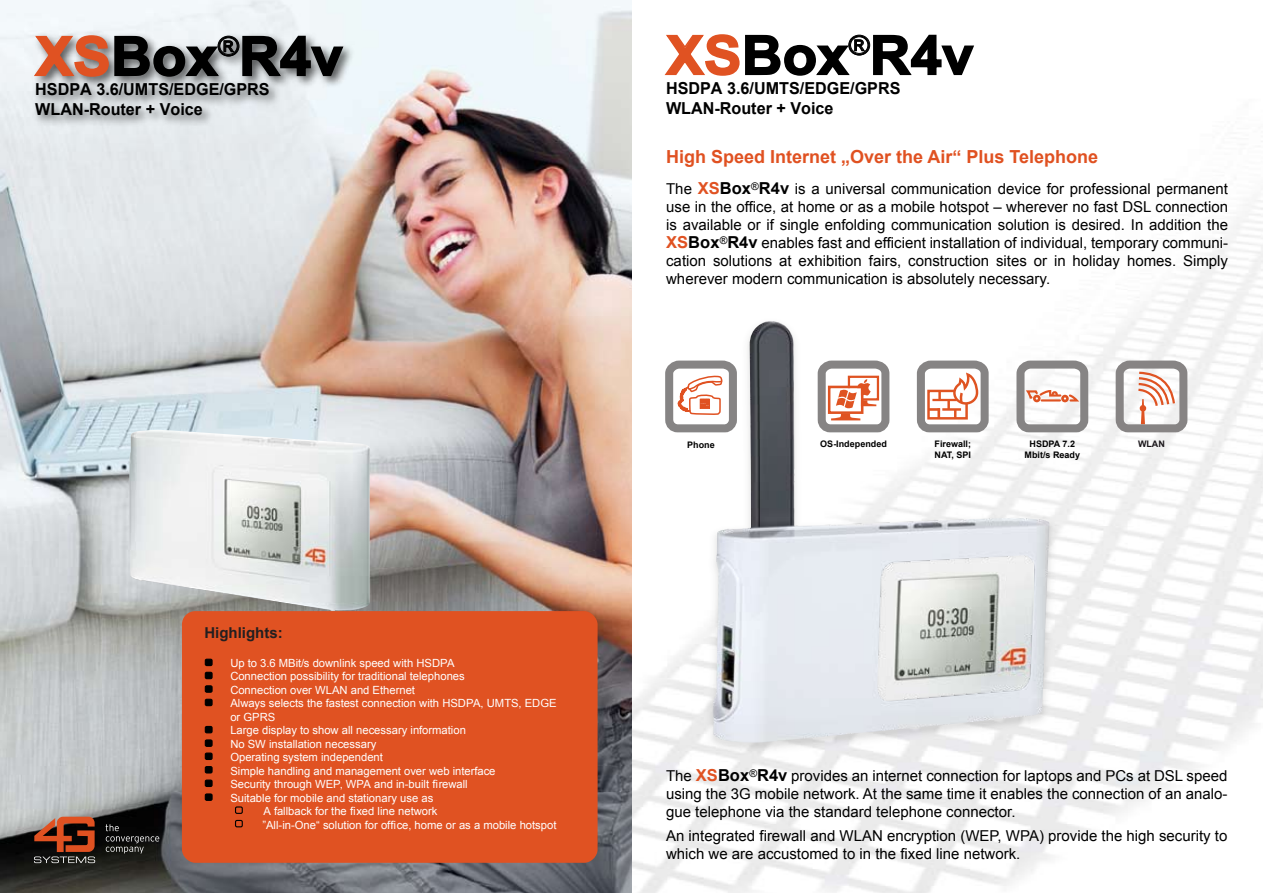
<style>
.page{position:relative;width:1263px;height:893px;background:#fff}
.page>*{position:absolute;margin:0;border:0;box-sizing:border-box;transform-origin:0 0}
.t1{font:700 54px "Arial";color:#000;scale:1.05 1}
.t2{font:700 18px "Arial";color:#e05121}
.t3{font:700 16.5px/19.8px "Arial";color:#000}
.t4{font:15px/18px "Arial";color:#000;text-align:justify}
.t5{font:700 15px "Arial";color:#231f20}
.t6{font:11.25px "Arial";color:#fff}
.t7{font:700 9px/10.8px "Arial";color:#000;text-align:center}
.t8{font:700 9px "Arial";color:#1b171b}
.s1{color:#e05222}
.s2{font-weight:700;font-size:16.5px;color:#e05222}
.s3{font-weight:700;font-size:16.5px}
</style>
<div class="page">
<img style="left:707px;top:320px;width:348px;height:432px">
<img style="left:712px;top:321px;width:338px;height:422px">
<img style="left:878px;top:556px;width:156px;height:144px">
<svg style="left:1013px;top:356px;width:80px;height:80px"></svg>
<svg style="left:913px;top:356px;width:80px;height:80px"></svg>
<svg style="left:814px;top:356px;width:80px;height:80px"></svg>
<svg style="left:1112px;top:356px;width:80px;height:80px"></svg>
<svg style="left:665px;top:356px;width:76px;height:80px"></svg>
<img style="left:0;top:0;width:632px;height:893px">
<svg style="left:106px;top:824px;width:53px;height:29px;background:#262625"></svg>
<svg style="left:34px;top:817px;width:61px;height:46px;background:#733d29"></svg>
<img style="left:129px;top:429px;width:241px;height:182px">
<svg style="left:664px;top:34px;width:310px;height:42px"></svg>
<div style="left:182px;top:611px;width:416px;height:252px;background:#e05222"></div>
<svg style="left:234px;top:806px;width:9px;height:22px"></svg>
<svg style="left:204px;top:793px;width:9px;height:8px"></svg>
<svg style="left:204px;top:658px;width:9px;height:49px"></svg>
<svg style="left:204px;top:725px;width:9px;height:62px"></svg>
<img style="left:27px;top:2px;width:336px;height:135px">
<svg style="left:32px;top:34px;width:313px;height:44px;background:#999696"></svg>
<h1 class="t1" style="left:35px;top:21px;width:294px"><span class="s1">XS</span>Box<sup>®</sup>R4v</h1>
<p class="t3" style="left:35px;top:80px;width:236px">HSDPA 3.6/UMTS/EDGE/GPRS<br>WLAN-Router + Voice</p>
<p class="t5" style="left:204px;top:623px;width:80px">Highlights:</p>
<p class="t6" style="left:230px;top:655px;width:226px">Up to 3.6 MBit/s downlink speed with HSDPA</p>
<p class="t6" style="left:230px;top:669px;width:236px">Connection possibility for traditional telephones</p>
<p class="t6" style="left:230px;top:682px;width:186px">Connection over WLAN and Ethernet</p>
<p class="t6" style="left:230px;top:696px;width:328px">Always selects the fastest connection with HSDPA, UMTS, EDGE</p>
<p class="t6" style="left:230px;top:709px;width:47px">or GPRS</p>
<p class="t6" style="left:230px;top:723px;width:237px">Large display to show all necessary information</p>
<p class="t6" style="left:230px;top:736px;width:147px">No SW installation necessary</p>
<p class="t6" style="left:230px;top:750px;width:154px">Operating system independent</p>
<p class="t6" style="left:230px;top:763px;width:267px">Simple handling and management over web interface</p>
<p class="t6" style="left:230px;top:777px;width:239px">Security through WEP, WPA and in-built firewall</p>
<p class="t6" style="left:230px;top:790px;width:204px">Suitable for mobile and stationary use as</p>
<p class="t6" style="left:263px;top:804px;width:176px">A fallback for the fixed line network</p>
<p class="t6" style="left:262px;top:817px;width:296px">”All-in-One“ solution for office, home or as a mobile hotspot</p>
<h1 class="t1" style="left:666px;top:20px;width:294px"><span class="s1">XS</span>Box<sup>®</sup>R4v</h1>
<p class="t3" style="left:666px;top:79px;width:236px">HSDPA 3.6/UMTS/EDGE/GPRS<br>WLAN-Router + Voice</p>
<p class="t2" style="left:666px;top:144px;width:434px">High Speed Internet „Over the Air“ Plus Telephone</p>
<p class="t4" style="left:666px;top:180px;width:564px">The <span class="s2">XS</span><span class="s3">Box</span><sup>®</sup><span class="s3">R4v</span> is a universal communication device for professional permanent use in the office, at home or as a mobile hotspot – wherever no fast DSL connection is available or if single enfolding communication solution is desired. In addition the <span class="s2">XS</span><span class="s3">Box</span><sup>®</sup><span class="s3">R4v</span> enables fast and efficient installation of individual, temporary communi&shy;cation solutions at exhibition fairs, construction sites or in holiday homes. Simply wherever modern communication is absolutely necessary.</p>
<p class="t7" style="left:687px;top:440px;width:29px">Phone</p>
<p class="t7" style="left:820px;top:439px;width:68px">OS-Independed</p>
<p class="t8" style="left:1138px;top:438px;width:28px">WLAN</p>
<p class="t7" style="left:1025px;top:439px;width:57px">HSDPA 7.2<br>Mbit/s Ready</p>
<p class="t7" style="left:935px;top:439px;width:38px;text-align:left">Firewall;<br>NAT, SPI</p>
<p class="t4" style="left:666px;top:767px;width:563px">The <span class="s2">XS</span><span class="s3">Box</span><sup>®</sup><span class="s3">R4v</span> provides an internet connection for laptops and PCs at DSL speed using the 3G mobile network. At the same time it enables the connection of an analo&shy;gue telephone via the standard telephone connector.</p>
<p class="t4" style="left:666px;top:827px;width:563px">An integrated firewall and WLAN encryption (WEP, WPA) provide the high security to which we are accustomed to in the fixed line network.</p>
</div>
